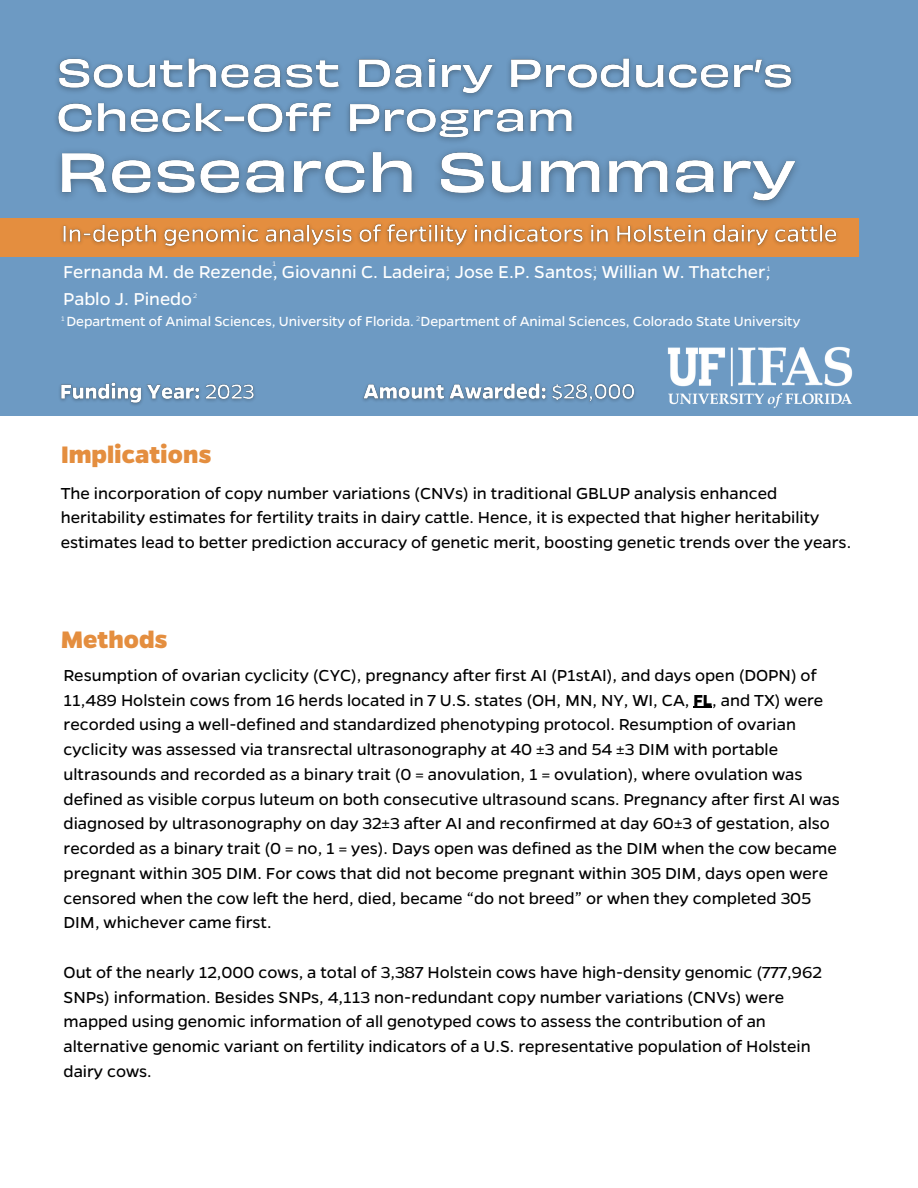
<style>
.page{position:relative;width:918px;height:1188px;background:#fff}
.page>*{position:absolute;margin:0;border:0;box-sizing:border-box;transform-origin:0 0}
.t1{font:800 27px "Gentona";color:#e48e3f}
.t2{font:19.5px "Gentona";color:#fff}
.t3{font:18px/24.8px "Gentona";color:#000}
.t4{font:15px "Gentona";color:#fff}
.t5{font:300 7.5px "Gentona";color:#fff}
.s1{font-weight:700}
</style>
<div class="page">
<div style="left:0;top:0;width:918px;height:416px;background:#6d9ac3"></div>
<img style="left:667px;top:346px;width:186px;height:62px">
<div style="left:0;top:219px;width:859px;height:38px;background:#e48e3f"></div>
<img style="left:55px;top:218px;width:789px;height:30px">
<img style="left:57px;top:58px;width:736px;height:34px">
<img style="left:56px;top:84px;width:526px;height:43px">
<img style="left:58px;top:127px;width:738px;height:79px">
<img style="left:60px;top:382px;width:195px;height:23px">
<img style="left:363px;top:383px;width:272px;height:19px">
<svg style="left:693px;top:707px;width:19px;height:1px"></svg>
<p class="t5" style="left:273px;top:259px;width:5px">1</p>
<p class="t2" style="left:63px;top:259px;width:709px">Fernanda M. de Rezende, Giovanni C. Ladeira, Jose E.P. Santos, Willian W. Thatcher,</p>
<p class="t2" style="left:63px;top:286px;width:131px">Pablo J. Pinedo</p>
<p class="t4" style="left:66px;top:312px;width:735px">Department of Animal Sciences, University of Florida. Department of Animal Sciences, Colorado State University</p>
<h3 class="t5" style="left:446px;top:263px;width:5px">1</h3>
<h6 class="t5" style="left:594px;top:263px;width:5px">1</h6>
<h3 class="t5" style="left:767px;top:263px;width:5px">1</h3>
<h6 class="t5" style="left:193px;top:291px;width:5px">2</h6>
<p class="t5" style="left:416px;top:314px;width:5px">2</p>
<p class="t5" style="left:61px;top:314px;width:5px">1</p>
<p class="t1" style="left:61px;top:436px;width:152px">Implications</p>
<p class="t3" style="left:61px;top:480px;width:792px">The incorporation of copy number variations (CNVs) in traditional GBLUP analysis enhanced heritability estimates for fertility traits in dairy cattle. Hence, it is expected that higher heritability estimates lead to better prediction accuracy of genetic merit, boosting genetic trends over the years.</p>
<p class="t1" style="left:61px;top:622px;width:108px">Methods</p>
<p class="t3" style="left:64px;top:662px;width:778px">Resumption of ovarian cyclicity (CYC), pregnancy after first AI (P1stAI), and days open (DOPN) of 11,489 Holstein cows from 16 herds located in 7 U.S. states (OH, MN, NY, WI, CA, <span class="s1">FL</span>, and TX) were recorded using a well-defined and standardized phenotyping protocol. Resumption of ovarian cyclicity was assessed via transrectal ultrasonography at 40 ±3 and 54 ±3 DIM with portable ultrasounds and recorded as a binary trait (0 = anovulation, 1 = ovulation), where ovulation was defined as visible corpus luteum on both consecutive ultrasound scans. Pregnancy after first AI was diagnosed by ultrasonography on day 32±3 after AI and reconfirmed at day 60±3 of gestation, also recorded as a binary trait (0 = no, 1 = yes). Days open was defined as the DIM when the cow became pregnant within 305 DIM. For cows that did not become pregnant within 305 DIM, days open were censored when the cow left the herd, died, became “do not breed” or when they completed 305<br>DIM, whichever came first.</p>
<p class="t3" style="left:64px;top:959px;width:760px">Out of the nearly 12,000 cows, a total of 3,387 Holstein cows have high-density genomic (777,962<br>SNPs) information. Besides SNPs, 4,113 non-redundant copy number variations (CNVs) were mapped using genomic information of all genotyped cows to assess the contribution of an alternative genomic variant on fertility indicators of a U.S. representative population of Holstein dairy cows.</p>
</div>
